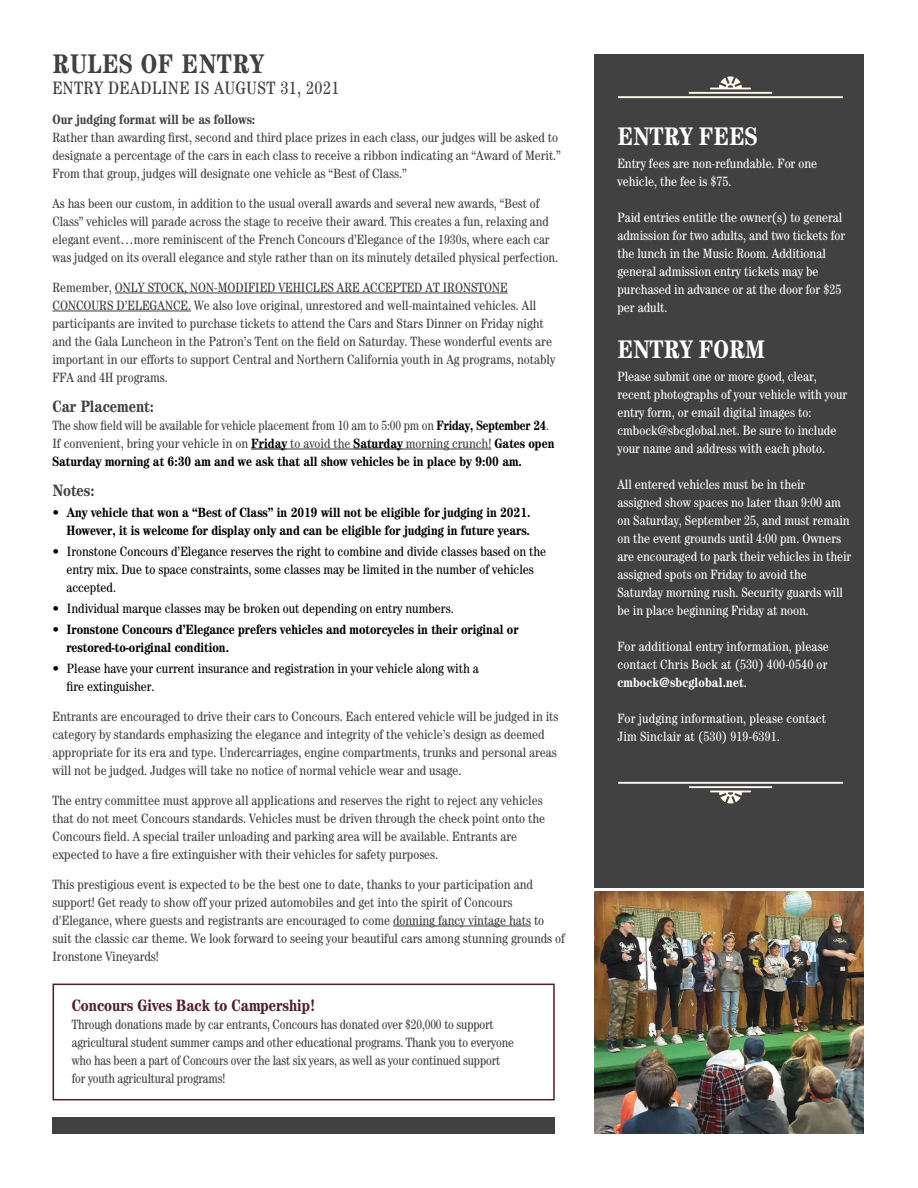
<style>
.page{position:relative;width:918px;height:1188px;background:#fff}
.page>*{position:absolute;margin:0;border:0;box-sizing:border-box;transform-origin:0 0}
.t1{font:700 condensed 27px "Century";letter-spacing:.025em;color:#414141}
.t2{font:700 condensed 25.5px "Century";color:#fff}
.t3{font:condensed 18px "Century";letter-spacing:.025em;color:#414141}
.t4{font:700 condensed 16.5px "Century";color:#4f1c2c}
.t5{font:700 condensed 16.5px "Century";color:#414141}
.t6{font:condensed 13.5px/18px "Century";color:#414141}
.t7{font:condensed 13.5px/18px "Century";color:#fff}
.t8{font:condensed 13.5px/18px "Century";color:#414141;scale:.96 1}
.t9{font:condensed 13.5px/18px "Century";color:#000}
.t10{font:700 condensed 13.5px/18px "Century";color:#000;text-align:right}
.t11{font:700 condensed 13.5px "Century";color:#414141}
.s1{font-weight:700;color:#000}
.s2{font-weight:400}
.s3{font-weight:700}
</style>
<div class="page">
<div style="left:53px;top:1117px;width:502px;height:17px;background:#414141"></div>
<hr style="left:115px;top:293px;width:393px;height:1px;background:#414141">
<hr style="left:52px;top:311px;width:136px;height:1px;background:#414141">
<hr style="left:251px;top:449px;width:36px;height:1px;background:#000">
<hr style="left:287px;top:449px;width:67px;height:1px;background:#414141">
<hr style="left:354px;top:449px;width:49px;height:1px;background:#000">
<hr style="left:403px;top:449px;width:88px;height:1px;background:#414141">
<hr style="left:393px;top:926px;width:138px;height:1px;background:#414141">
<div style="left:594px;top:54px;width:270px;height:833px;background:#414141"></div>
<img style="left:595px;top:892px;width:269px;height:242px">
<hr style="left:618px;top:782px;width:225px;height:2px;background:#fef9ed">
<svg style="left:710px;top:791px;width:41px;height:13px"></svg>
<hr style="left:689px;top:786px;width:83px;height:2px;background:#fef9ed">
<hr style="left:618px;top:96px;width:225px;height:2px;background:#fef9ed">
<svg style="left:710px;top:76px;width:41px;height:13px"></svg>
<hr style="left:689px;top:92px;width:83px;height:2px;background:#fef9ed">
<svg style="left:53px;top:984px;width:502px;height:116px"></svg>
<h1 class="t1" style="left:52px;top:47px;width:213px">RULES OF ENTRY</h1>
<h3 class="t3" style="left:52px;top:77px;width:289px">ENTRY DEADLINE IS AUGUST 31, 2021</h3>
<p class="t11" style="left:52px;top:111px;width:204px">Our judging format will be as follows:</p>
<p class="t6" style="left:52px;top:128px;width:510px">Rather than awarding first, second and third place prizes in each class, our judges will be asked to designate a percentage of the cars in each class to receive a ribbon indicating an “Award of Merit.”<br>From that group, judges will designate one vehicle as “Best of Class.”</p>
<p class="t6" style="left:52px;top:194px;width:507px">As has been our custom, in addition to the usual overall awards and several new awards, “Best of Class” vehicles will parade across the stage to receive their award. This creates a fun, relaxing and elegant event…more reminiscent of the French Concours d’Elegance of the 1930s, where each car was judged on its overall elegance and style rather than on its minutely detailed physical perfection.</p>
<p class="t6" style="left:52px;top:278px;width:505px">Remember, ONLY STOCK, NON-MODIFIED VEHICLES ARE ACCEPTED AT IRONSTONE CONCOURS D’ELEGANCE. We also love original, unrestored and well-maintained vehicles. All participants are invited to purchase tickets to attend the Cars and Stars Dinner on Friday night and the Gala Luncheon in the Patron’s Tent on the field on Saturday. These wonderful events are important in our efforts to support Central and Northern California youth in Ag programs, notably FFA and 4H programs.</p>
<p class="t5" style="left:52px;top:396px;width:103px">Car Placement:</p>
<p class="t8" style="left:52px;top:416px;width:524px">The show field will be available for vehicle placement from 10 am to 5:00 pm on <span class="s1">Friday, September 24</span>.<br>If convenient, bring your vehicle in on <span class="s1">Friday</span> to avoid the <span class="s1">Saturday</span> morning crunch! <span class="s1">Gates open<br>Saturday morning at 6:30 am and we ask that all show vehicles be in place by 9:00 am.</span></p>
<p class="t5" style="left:52px;top:480px;width:43px">Notes:</p>
<p class="t10" style="left:52px;top:503px;width:479px"><span class="s2">•</span> Any vehicle that won a “Best of Class” in 2019 will not be eligible for judging in 2021.<br>However, it is welcome for display only and can be eligible for judging in future years.</p>
<p class="t9" style="left:66px;top:542px;width:481px;text-indent:-14px">• Ironstone Concours d’Elegance reserves the right to combine and divide classes based on the entry mix. Due to space constraints, some classes may be limited in the number of vehicles accepted.</p>
<p class="t9" style="left:52px;top:599px;width:403px">• Individual marque classes may be broken out depending on entry numbers.</p>
<p class="t10" style="left:66px;top:620px;width:454px;text-align:left;text-indent:-14px"><span class="s2">•</span> Ironstone Concours d’Elegance prefers vehicles and motorcycles in their original or restored-to-original condition.</p>
<p class="t9" style="left:66px;top:659px;width:414px;text-indent:-14px">• Please have your current insurance and registration in your vehicle along with a fire extinguisher.</p>
<p class="t6" style="left:52px;top:707px;width:508px">Entrants are encouraged to drive their cars to Concours. Each entered vehicle will be judged in its category by standards emphasizing the elegance and integrity of the vehicle’s design as deemed appropriate for its era and type. Undercarriages, engine compartments, trunks and personal areas will not be judged. Judges will take no notice of normal vehicle wear and usage.</p>
<p class="t6" style="left:52px;top:791px;width:494px">The entry committee must approve all applications and reserves the right to reject any vehicles that do not meet Concours standards. Vehicles must be driven through the check point onto the Concours field. A special trailer unloading and parking area will be available. Entrants are expected to have a fire extinguisher with their vehicles for safety purposes.</p>
<p class="t6" style="left:52px;top:875px;width:514px">This prestigious event is expected to be the best one to date, thanks to your participation and support! Get ready to show off your prized automobiles and get into the spirit of Concours d'Elegance, where guests and registrants are encouraged to come donning fancy vintage hats to suit the classic car theme. We look forward to seeing your beautiful cars among stunning grounds of Ironstone Vineyards!</p>
<p class="t4" style="left:72px;top:996px;width:245px">Concours Gives Back to Campership!</p>
<p class="t8" style="left:72px;top:1015px;width:462px">Through donations made by car entrants, Concours has donated over $20,000 to support agricultural student summer camps and other educational programs. Thank you to everyone who has been a part of Concours over the last six years, as well as your continued support for youth agricultural programs!</p>
<h2 class="t2" style="left:617px;top:121px;width:142px">ENTRY FEES</h2>
<p class="t7" style="left:617px;top:154px;width:201px">Entry fees are non-refundable. For one vehicle, the fee is $75.</p>
<p class="t7" style="left:617px;top:208px;width:229px">Paid entries entitle the owner(s) to general admission for two adults, and two tickets for the lunch in the Music Room. Additional general admission entry tickets may be purchased in advance or at the door for $25 per adult.</p>
<h2 class="t2" style="left:617px;top:334px;width:149px">ENTRY FORM</h2>
<p class="t7" style="left:617px;top:367px;width:231px">Please submit one or more good, clear, recent photographs of your vehicle with your entry form, or email digital images to: cmbock@sbcglobal.net. Be sure to include your name and address with each photo.</p>
<p class="t7" style="left:617px;top:475px;width:235px">All entered vehicles must be in their assigned show spaces no later than 9:00 am on Saturday, September 25, and must remain on the event grounds until 4:00 pm. Owners are encouraged to park their vehicles in their assigned spots on Friday to avoid the Saturday morning rush. Security guards will be in place beginning Friday at noon.</p>
<p class="t7" style="left:617px;top:637px;width:213px;text-align:justify">For additional entry information, please contact Chris Bock at (530) 400-0540 or <span class="s3">cmbock@sbcglobal.net</span>.</p>
<p class="t7" style="left:617px;top:709px;width:210px">For judging information, please contact<br>Jim Sinclair at (530) 919-6391.</p>
</div>
